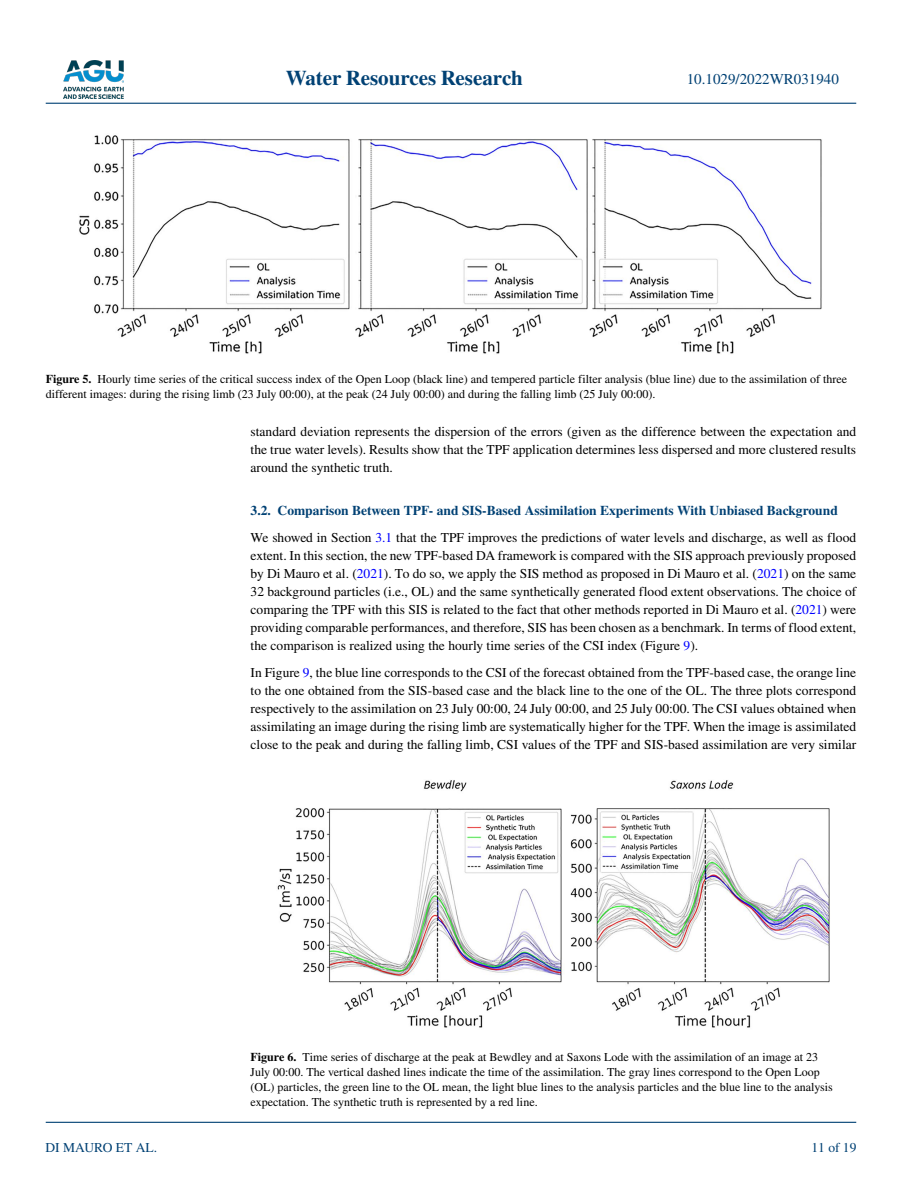
<style>
.page{position:relative;width:902px;height:1183px;background:#fff}
.page>*{position:absolute;margin:0;border:0;box-sizing:border-box;transform-origin:0 0}
.t1{font:700 21px "STIX";color:#004174}
.t2{font:15px "STIX";color:#004174}
.t3{font:13.5px/18px "STIX";color:#000;text-align:justify}
.t4{font:13.5px "STIX";color:#004174}
.t5{font:12px/15px "STIX";color:#000}
.s1{font-weight:700}
.s2{font-weight:700;color:#004174}
.s3{color:#00f}
</style>
<div class="page">
<img style="left:63px;top:60px;width:60px;height:39px">
<hr style="left:46px;top:103px;width:810px;height:1px;background:#004174">
<hr style="left:46px;top:1121px;width:810px;height:1px;background:#004174">
<img style="left:79px;top:135px;width:742px;height:219px">
<img style="left:277px;top:780px;width:553px;height:248px">
<h1 class="t1" style="left:285px;top:66px;width:239px">Water Resources Research</h1>
<p class="t2" style="left:686px;top:69px;width:154px">10.1029/2022WR031940</p>
<p class="t5" style="left:46px;top:372px;width:802px"><span class="s1">Figure 5.</span> Hourly time series of the critical success index of the Open Loop (black line) and tempered particle filter analysis (blue line) due to the assimilation of three different images: during the rising limb (23 July 00:00), at the peak (24 July 00:00) and during the falling limb (25 July 00:00).</p>
<p class="t3" style="left:250px;top:423px;width:607px">standard deviation represents the dispersion of the errors (given as the difference between the expectation and the true water levels). Results show that the TPF application determines less dispersed and more clustered results around the synthetic truth.</p>
<p class="t3" style="left:250px;top:498px;width:607px;line-height:27px"><span class="s2">3.2. Comparison Between TPF- and SIS-Based Assimilation Experiments With Unbiased Background<br></span>We showed in Section <span class="s3">3.1</span> that the TPF improves the predictions of water levels and discharge, as well as flood</p>
<p class="t3" style="left:250px;top:547px;width:607px">extent. In this section, the new TPF-based DA framework is compared with the SIS approach previously proposed by Di Mauro et al. (<span class="s3">2021</span>). To do so, we apply the SIS method as proposed in Di Mauro et al. (<span class="s3">2021</span>) on the same 32 background particles (i.e., OL) and the same synthetically generated flood extent observations. The choice of comparing the TPF with this SIS is related to the fact that other methods reported in Di Mauro et al. (<span class="s3">2021</span>) were providing comparable performances, and therefore, SIS has been chosen as a benchmark. In terms of flood extent, the comparison is realized using the hourly time series of the CSI index (Figure <span class="s3">9</span>).</p>
<p class="t3" style="left:250px;top:664px;width:607px">In Figure <span class="s3">9</span>, the blue line corresponds to the CSI of the forecast obtained from the TPF-based case, the orange line to the one obtained from the SIS-based case and the black line to the one of the OL. The three plots correspond respectively to the assimilation on 23 July 00:00, 24 July 00:00, and 25 July 00:00. The CSI values obtained when assimilating an image during the rising limb are systematically higher for the TPF. When the image is assimilated close to the peak and during the falling limb, CSI values of the TPF and SIS-based assimilation are very similar</p>
<p class="t4" style="left:45px;top:1138px;width:113px">DI MAURO ET AL.</p>
<p class="t5" style="left:250px;top:1050px;width:583px"><span class="s1">Figure 6.</span> Time series of discharge at the peak at Bewdley and at Saxons Lode with the assimilation of an image at 23<br>July 00:00. The vertical dashed lines indicate the time of the assimilation. The gray lines correspond to the Open Loop (OL) particles, the green line to the OL mean, the light blue lines to the analysis particles and the blue line to the analysis expectation. The synthetic truth is represented by a red line.</p>
<p class="t4" style="left:811px;top:1138px;width:46px">11 of 19</p>
</div>
